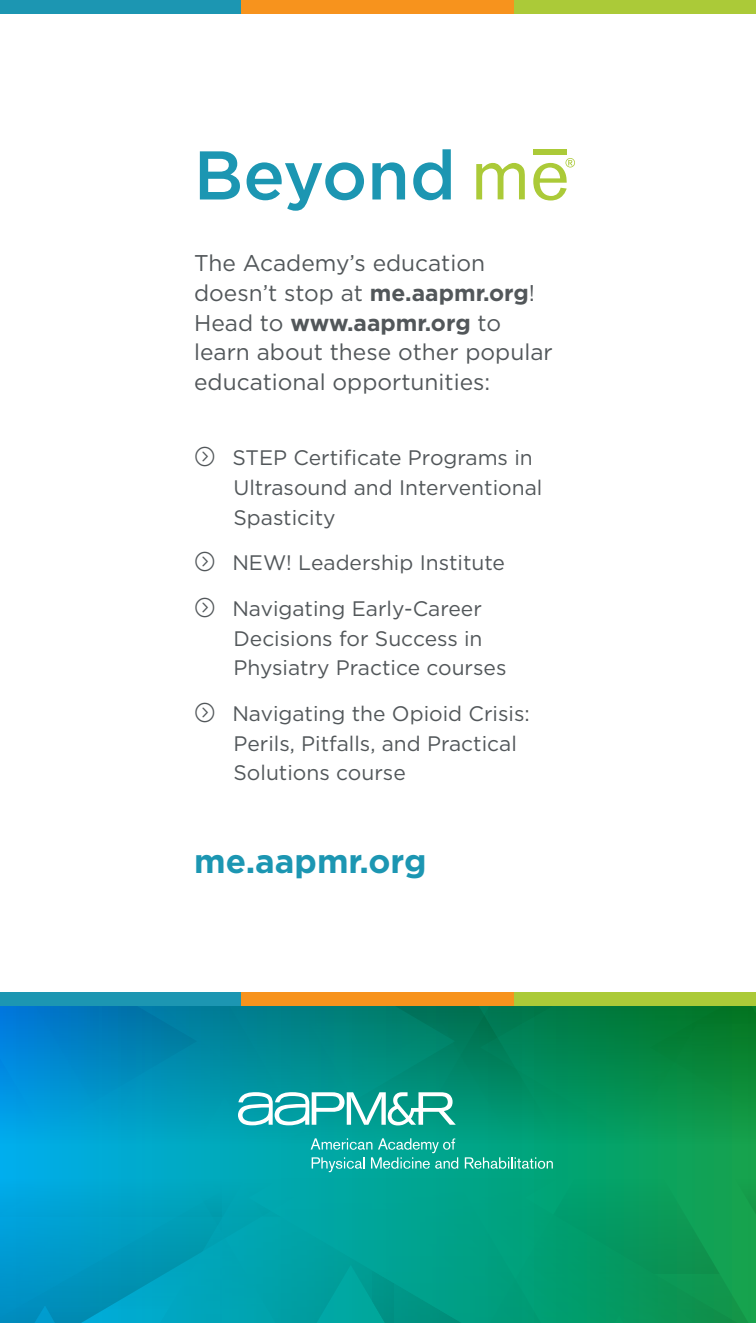
<style>
.page{position:relative;width:756px;height:1323px;background:#fff}
.page>*{position:absolute;margin:0;border:0;box-sizing:border-box;transform-origin:0 0}
.t1{font:500 68.77px "Gotham";color:#1c96b2}
.t2{font:700 33.25px "Gotham";color:#1c96b2}
.cover_text{font:22.75px/29.8px "Gotham";color:#52575a}
.cover_text-2{font:21px/29.8px "Gotham";color:#52575a}
.s1{font-weight:700}
</style>
<div class="page">
<svg style="left:532px;top:1274px;width:224px;height:49px;background:#08995c"></svg>
<svg style="left:404px;top:1178px;width:128px;height:145px;background:#009e86"></svg>
<svg style="left:394px;top:1178px;width:10px;height:145px"></svg>
<svg style="left:0;top:1178px;width:394px;height:145px;background:#00a0b6"></svg>
<svg style="left:440px;top:1178px;width:316px;height:96px;background:#069e69"></svg>
<svg style="left:476px;top:163px;width:49px;height:36px"></svg>
<div style="left:533px;top:149px;width:34px;height:5px;background:#abca38"></div>
<svg style="left:533px;top:158px;width:42px;height:43px"></svg>
<div style="left:0;top:992px;width:242px;height:14px;background:#1c96b2"></div>
<div style="left:242px;top:992px;width:272px;height:14px;background:#f7931d"></div>
<div style="left:514px;top:992px;width:242px;height:14px;background:#abca38"></div>
<svg style="left:0;top:1006px;width:756px;height:166px;background:#09948b"></svg>
<div style="left:0;top:0;width:242px;height:14px;background:#1c96b2"></div>
<div style="left:242px;top:0;width:273px;height:14px;background:#f7931d"></div>
<div style="left:514px;top:0;width:242px;height:14px;background:#abca38"></div>
<p class="t1" style="left:194px;top:130px;width:264px">Beyond</p>
<p class="cover_text" style="left:194px;top:248px;width:360px">The Academy’s education doesn’t stop at <span class="s1">me.aapmr.org</span>!<br>Head to <span class="s1">www.aapmr.org</span> to learn about these other popular educational opportunities:</p>
<p class="cover_text-2" style="left:232px;top:443px;width:312px">STEP Certificate Programs in<br>Ultrasound and Interventional<br>Spasticity</p>
<p class="cover_text-2" style="left:232px;top:548px;width:274px">NEW! Leadership Institute</p>
<p class="cover_text-2" style="left:232px;top:593px;width:276px">Navigating Early-Career<br>Decisions for Success in<br>Physiatry Practice courses</p>
<p class="cover_text-2" style="left:232px;top:698px;width:299px">Navigating the Opioid Crisis:<br>Perils, Pitfalls, and Practical<br>Solutions course</p>
<p class="t2" style="left:194px;top:839px;width:234px">me.aapmr.org</p>
</div>
